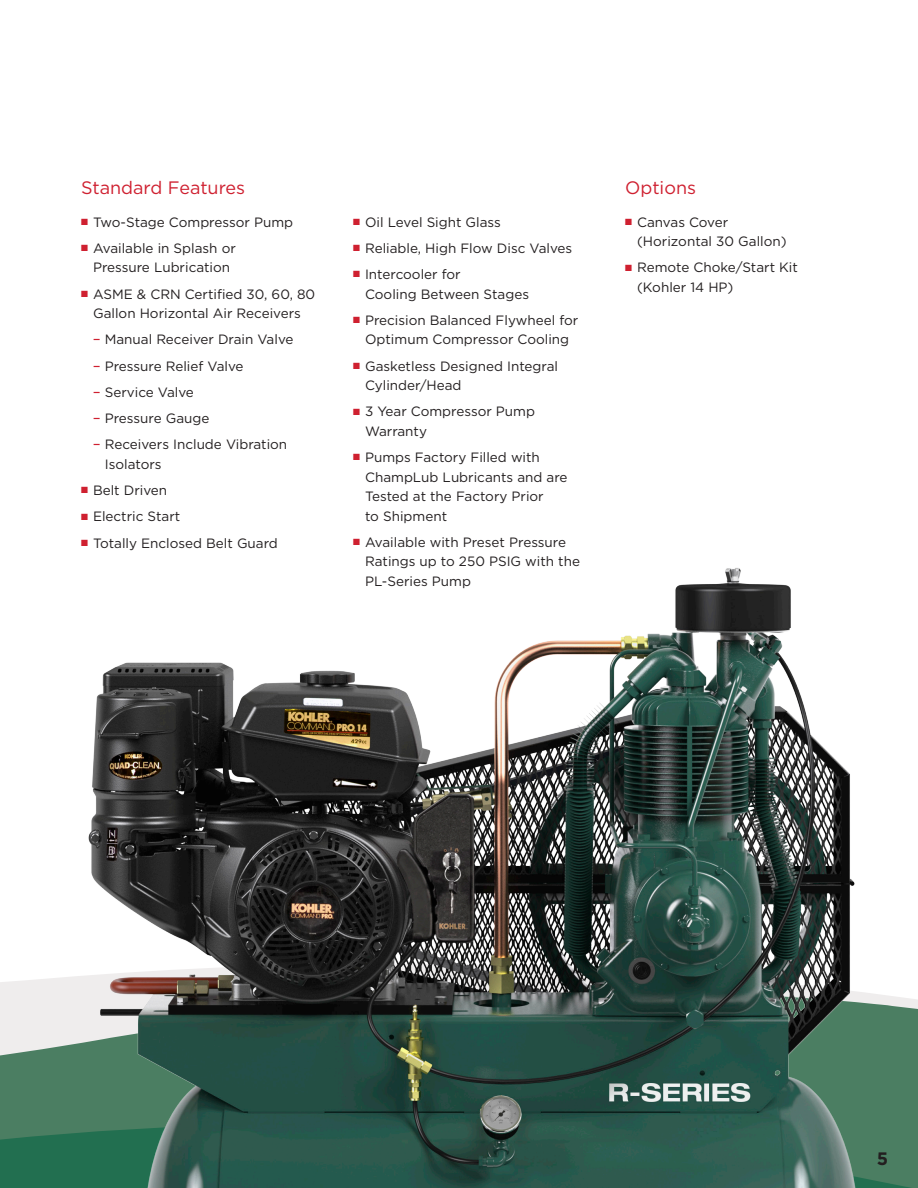
<style>
.page{position:relative;width:918px;height:1188px;background:#fff}
.page>*{position:absolute;margin:0;border:0;box-sizing:border-box;transform-origin:0 0}
.Heading_12{font:18px "Gotham";color:#cf2030}
.t1{font:700 18px "Gotham";color:#231f20}
.t2{font:13.5px/19.5px "Gotham";color:#231f20}
.s1{color:#cf2030}
.s2{font-size:15px;color:#cf2030}
</style>
<div class="page">
<svg style="left:0;top:1076px;width:34px;height:112px;fill:#4b7e62"></svg>
<img style="left:34px;top:568px;width:884px;height:620px">
<p class="Heading_12" style="left:81px;top:176px;width:166px">Standard Features</p>
<p class="t2" style="left:81px;top:212px;width:214px"><span class="s1">■</span> Two-Stage Compressor Pump</p>
<p class="t2" style="left:81px;top:238px;width:156px;text-align:center"><span class="s1">■</span> Available in Splash or<br>Pressure Lubrication</p>
<p class="t2" style="left:81px;top:284px;width:236px;text-align:center"><span class="s1">■</span> ASME &amp; CRN Certified 30, 60, 80<br>Gallon Horizontal Air Receivers</p>
<p class="t2" style="left:93px;top:330px;width:202px"><span class="s2">–</span> Manual Receiver Drain Valve</p>
<p class="t2" style="left:93px;top:356px;width:152px"><span class="s2">–</span> Pressure Relief Valve</p>
<p class="t2" style="left:93px;top:382px;width:103px"><span class="s2">–</span> Service Valve</p>
<p class="t2" style="left:93px;top:408px;width:118px"><span class="s2">–</span> Pressure Gauge</p>
<p class="t2" style="left:105px;top:435px;width:184px;text-indent:-12px"><span class="s2">–</span> Receivers Include Vibration<br>Isolators</p>
<p class="t2" style="left:81px;top:480px;width:88px"><span class="s1">■</span> Belt Driven</p>
<p class="t2" style="left:81px;top:507px;width:101px"><span class="s1">■</span> Electric Start</p>
<p class="t2" style="left:81px;top:533px;width:198px"><span class="s1">■</span> Totally Enclosed Belt Guard</p>
<p class="t2" style="left:353px;top:212px;width:149px"><span class="s1">■</span> Oil Level Sight Glass</p>
<p class="t2" style="left:353px;top:238px;width:221px"><span class="s1">■</span> Reliable, High Flow Disc Valves</p>
<p class="t2" style="left:365px;top:264px;width:166px;text-indent:-12px"><span class="s1">■</span> Intercooler for<br>Cooling Between Stages</p>
<p class="t2" style="left:353px;top:310px;width:227px;text-align:center"><span class="s1">■</span> Precision Balanced Flywheel for<br>Optimum Compressor Cooling</p>
<p class="t2" style="left:365px;top:356px;width:195px;text-indent:-12px"><span class="s1">■</span> Gasketless Designed Integral<br>Cylinder/Head</p>
<p class="t2" style="left:365px;top:402px;width:172px;text-indent:-12px"><span class="s1">■</span> 3 Year Compressor Pump<br>Warranty</p>
<p class="t2" style="left:365px;top:447px;width:204px;text-indent:-12px"><span class="s1">■</span> Pumps Factory Filled with<br>ChampLub Lubricants and are<br>Tested at the Factory Prior<br>to Shipment</p>
<p class="t2" style="left:365px;top:532px;width:216px;text-indent:-12px"><span class="s1">■</span> Available with Preset Pressure<br>Ratings up to 250 PSIG with the<br>PL-Series Pump</p>
<p class="Heading_12" style="left:625px;top:176px;width:72px">Options</p>
<p class="t2" style="left:637px;top:212px;width:151px;text-indent:-12px"><span class="s1">■</span> Canvas Cover (Horizontal 30 Gallon)</p>
<p class="t2" style="left:637px;top:258px;width:162px;text-indent:-12px"><span class="s1">■</span> Remote Choke/Start Kit (Kohler 14 HP)</p>
<h1 class="t1" style="left:877px;top:1147px;width:13px">5</h1>
</div>
